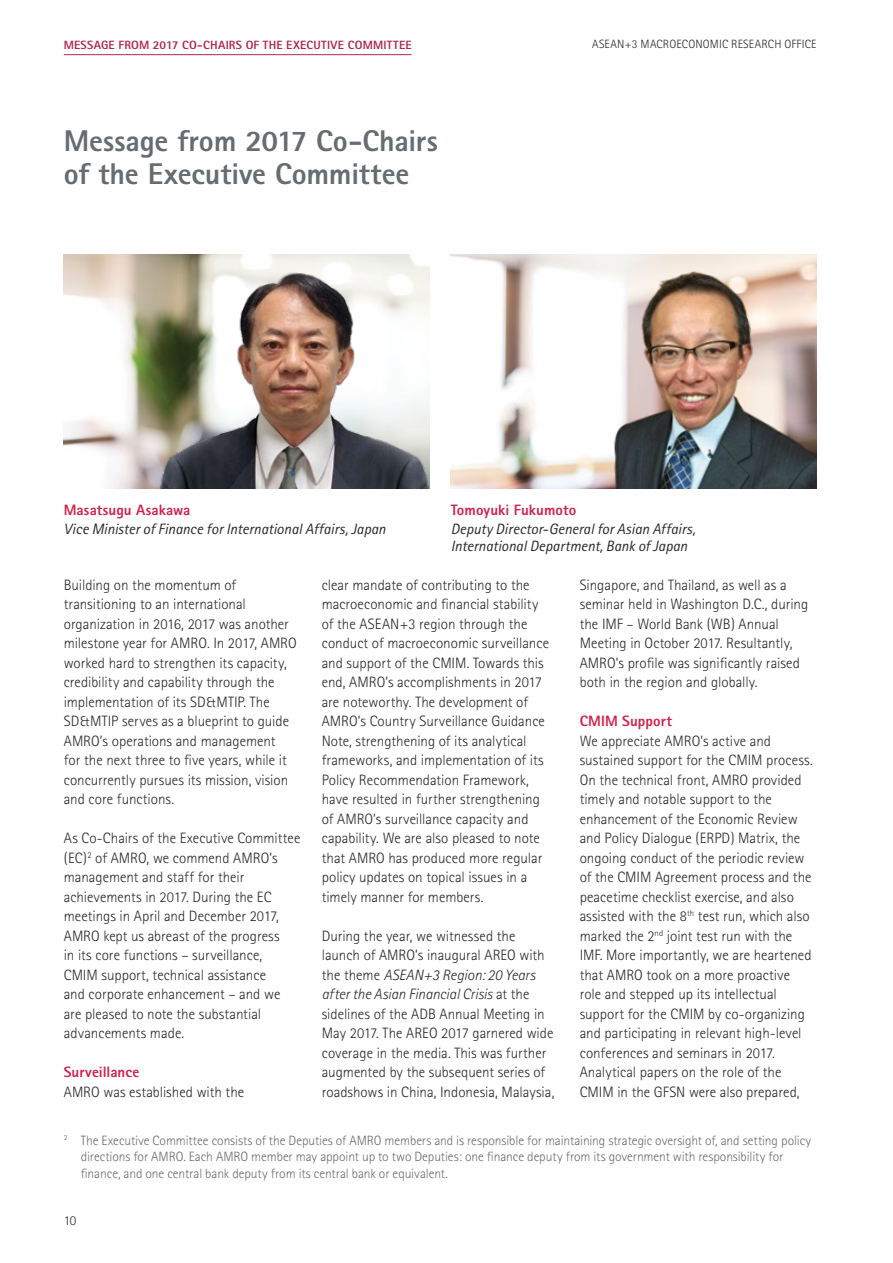
<style>
.page{position:relative;width:893px;height:1263px;background:#fff}
.page>*{position:absolute;margin:0;border:0;box-sizing:border-box;transform-origin:0 0}
.t1{font:800 30px/33px "Rotis Sans Serif";letter-spacing:-.005em;color:#666c70}
.t2{font:300 15px/19.5px "Rotis Sans Serif";color:#292829}
.t3{font:italic 15px/16.5px "Rotis Sans Serif";letter-spacing:-.005em;color:#292829}
.t4{font:800 15px "Rotis Sans Serif";letter-spacing:.005em;color:#d12149}
.t5{font:300 13.5px/16.5px "Rotis Sans Serif";letter-spacing:-.005em;color:#666c70}
.t6{font:300 13.5px "Rotis Sans Serif";color:#292829}
.t7{font:800 12px "Rotis Sans Serif";letter-spacing:.02em;color:#ae294d}
.t8{font:300 12px "Rotis Sans Serif";letter-spacing:.015em;color:#292829}
.s1{font-style:italic}
</style>
<div class="page">
<img style="left:64px;top:255px;width:347px;height:234px">
<img style="left:451px;top:255px;width:139px;height:234px">
<img style="left:590px;top:255px;width:226px;height:234px">
<img style="left:144px;top:257px;width:285px;height:232px">
<hr style="left:64px;top:54px;width:348px;height:1px;background:#ae294d">
<p class="t7" style="left:64px;top:37px;width:349px">MESSAGE FROM 2017 CO-CHAIRS OF THE EXECUTIVE COMMITTEE</p>
<p class="t8" style="left:592px;top:37px;width:226px">ASEAN+3 MACROECONOMIC RESEARCH OFFICE</p>
<h1 class="t1" style="left:64px;top:124px;width:376px">Message from 2017 Co-Chairs of the Executive Committee</h1>
<p class="t4" style="left:64px;top:500px;width:128px">Masatsugu Asakawa</p>
<p class="t3" style="left:64px;top:521px;width:323px">Vice Minister of Finance for International Affairs, Japan</p>
<p class="t4" style="left:451px;top:500px;width:127px">Tomoyuki Fukumoto</p>
<p class="t3" style="left:451px;top:521px;width:246px">Deputy Director-General for Asian Affairs,<br>International Department, Bank of Japan</p>
<p class="t2" style="left:580px;top:575px;width:230px">Singapore, and Thailand, as well as a seminar held in Washington D.C., during the IMF – World Bank (WB) Annual Meeting in October 2017. Resultantly, AMRO’s profile was significantly raised both in the region and globally.</p>
<p class="t4" style="left:580px;top:712px;width:94px">CMIM Support</p>
<p class="t2" style="left:580px;top:731px;width:235px">We appreciate AMRO’s active and sustained support for the CMIM process.<br>On the technical front, AMRO provided timely and notable support to the enhancement of the Economic Review and Policy Dialogue (ERPD) Matrix, the ongoing conduct of the periodic review of the CMIM Agreement process and the peacetime checklist exercise, and also assisted with the 8<sup>th</sup> test run, which also marked the 2<sup>nd</sup> joint test run with the IMF. More importantly, we are heartened that AMRO took on a more proactive role and stepped up its intellectual support for the CMIM by co-organizing and participating in relevant high-level conferences and seminars in 2017.<br>Analytical papers on the role of the CMIM in the GFSN were also prepared,</p>
<p class="t5" style="left:81px;top:1132px;width:732px;text-indent:-17px"><sup>2</sup> The Executive Committee consists of the Deputies of AMRO members and is responsible for maintaining strategic oversight of, and setting policy directions for AMRO. Each AMRO member may appoint up to two Deputies: one finance deputy from its government with responsibility for finance, and one central bank deputy from its central bank or equivalent.</p>
<p class="t2" style="left:64px;top:575px;width:235px">Building on the momentum of transitioning to an international organization in 2016, 2017 was another milestone year for AMRO. In 2017, AMRO worked hard to strengthen its capacity, credibility and capability through the implementation of its SD&amp;MTIP. The SD&amp;MTIP serves as a blueprint to guide AMRO’s operations and management<br>for the next three to five years, while it concurrently pursues its mission, vision and core functions.</p>
<p class="t2" style="left:64px;top:828px;width:238px">As Co-Chairs of the Executive Committee (EC)<sup>2</sup> of AMRO, we commend AMRO’s management and staff for their achievements in 2017. During the EC meetings in April and December 2017, AMRO kept us abreast of the progress<br>in its core functions – surveillance,<br>CMIM support, technical assistance<br>and corporate enhancement – and we are pleased to note the substantial advancements made.</p>
<p class="t4" style="left:64px;top:1063px;width:77px">Surveillance</p>
<p class="t2" style="left:64px;top:1082px;width:182px">AMRO was established with the</p>
<p class="t2" style="left:322px;top:575px;width:229px">clear mandate of contributing to the macroeconomic and financial stability of the ASEAN+3 region through the conduct of macroeconomic surveillance and support of the CMIM. Towards this end, AMRO’s accomplishments in 2017 are noteworthy. The development of AMRO’s Country Surveillance Guidance Note, strengthening of its analytical frameworks, and implementation of its Policy Recommendation Framework, have resulted in further strengthening of AMRO’s surveillance capacity and capability. We are also pleased to note that AMRO has produced more regular policy updates on topical issues in a timely manner for members.</p>
<p class="t2" style="left:322px;top:926px;width:234px">During the year, we witnessed the launch of AMRO’s inaugural AREO with the theme <span class="s1">ASEAN+3 Region: 20 Years after the Asian Financial Crisis</span> at the sidelines of the ADB Annual Meeting in May 2017. The AREO 2017 garnered wide coverage in the media. This was further augmented by the subsequent series of roadshows in China, Indonesia, Malaysia,</p>
<p class="t6" style="left:64px;top:1212px;width:14px">10</p>
</div>
